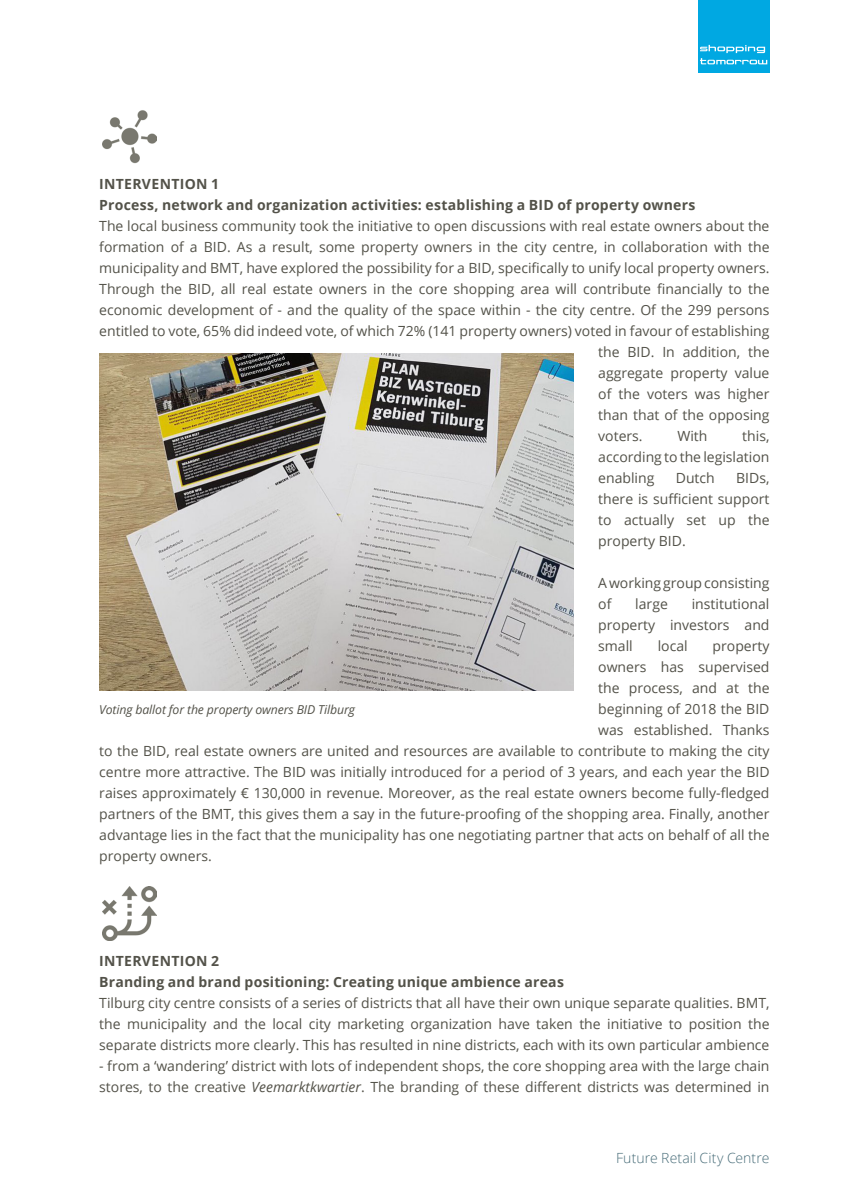
<style>
.page{position:relative;width:844px;height:1191px;background:#fff}
.page>*{position:absolute;margin:0;border:0;box-sizing:border-box;transform-origin:0 0}
.t1{font:14px/21px "Open Sans";color:#535249;text-align:justify}
._2019_Tussenkop{font:700 14px "Open Sans";letter-spacing:.015em;color:#535249}
.t2{font:300 14px "Open Sans";letter-spacing:.005em;color:#476c78}
.Figuurbijschrift{font:italic 12.25px "Open Sans";letter-spacing:-.01em;color:#535249}
.s1{font-style:italic}
</style>
<div class="page">
<div style="left:697px;top:0;width:72px;height:72px;background:#00a8e2"></div>
<svg style="left:700px;top:45px;width:67px;height:19px"></svg>
<img style="left:102px;top:110px;width:54px;height:53px">
<img style="left:99px;top:353px;width:474px;height:337px">
<img style="left:102px;top:886px;width:54px;height:54px">
<h3 class="_2019_Tussenkop" style="left:99px;top:174px;width:121px">INTERVENTION 1</h3>
<h3 class="_2019_Tussenkop" style="left:99px;top:195px;width:597px">Process, network and organization activities: establishing a BID of property owners</h3>
<p class="t1" style="left:99px;top:215px;width:671px">The local business community took the initiative to open discussions with real estate owners about the formation of a BID. As a result, some property owners in the city centre, in collaboration with the municipality and BMT, have explored the possibility for a BID, specifically to unify local property owners.<br>Through the BID, all real estate owners in the core shopping area will contribute financially to the economic development of - and the quality of the space within - the city centre. Of the 299 persons entitled to vote, 65% did indeed vote, of which 72% (141 property owners) voted in favour of establishing</p>
<p class="t1" style="left:598px;top:341px;width:173px">the BID. In addition, the aggregate property value of the voters was higher than that of the opposing voters.</p>
<p class="t1" style="left:598px;top:425px;width:173px;text-indent:144px">this, according to the legislation enabling</p>
<p class="t1" style="left:677px;top:425px;width:32px">With</p>
<p class="t1" style="left:675px;top:467px;width:41px">Dutch</p>
<p class="t1" style="left:598px;top:467px;width:173px;text-indent:138px">BIDs, there is sufficient support to actually set up the property BID.</p>
<p class="t1" style="left:598px;top:572px;width:173px">A working group consisting of</p>
<p class="t1" style="left:598px;top:593px;width:173px;text-indent:93px">institutional property investors and small</p>
<p class="t1" style="left:635px;top:593px;width:34px">large</p>
<p class="t1" style="left:657px;top:635px;width:31px">local</p>
<p class="t1" style="left:712px;top:635px;width:58px">property</p>
<p class="t1" style="left:598px;top:656px;width:173px">owners has supervised</p>
<p class="t1" style="left:598px;top:677px;width:173px">the process, and at the</p>
<p class="t1" style="left:598px;top:698px;width:173px">beginning of 2018 the BID</p>
<p class="t1" style="left:598px;top:719px;width:173px">was established. Thanks</p>
<p class="t1" style="left:99px;top:740px;width:671px">to the BID, real estate owners are united and resources are available to contribute to making the city</p>
<p class="t1" style="left:99px;top:761px;width:671px">centre more attractive. The BID was initially introduced for a period of 3 years, and each year the BID</p>
<p class="t1" style="left:99px;top:782px;width:671px">raises approximately € 130,000 in revenue. Moreover, as the real estate owners become fully-fledged</p>
<p class="t1" style="left:99px;top:803px;width:671px">partners of the BMT, this gives them a say in the future-proofing of the shopping area. Finally, another</p>
<p class="t1" style="left:99px;top:824px;width:671px">advantage lies in the fact that the municipality has one negotiating partner that acts on behalf of all the</p>
<p class="t1" style="left:99px;top:845px;width:114px">property owners.</p>
<p class="Figuurbijschrift" style="left:99px;top:701px;width:257px">Voting ballot for the property owners BID Tilburg</p>
<h3 class="_2019_Tussenkop" style="left:99px;top:951px;width:121px">INTERVENTION 2</h3>
<h3 class="_2019_Tussenkop" style="left:99px;top:972px;width:466px">Branding and brand positioning: Creating unique ambience areas</h3>
<p class="t1" style="left:99px;top:992px;width:671px">Tilburg city centre consists of a series of districts that all have their own unique separate qualities. BMT, the municipality and the local city marketing organization have taken the initiative to position the separate districts more clearly. This has resulted in nine districts, each with its own particular ambience</p>
<p class="t1" style="left:99px;top:1055px;width:671px">- from a ‘wandering’ district with lots of independent shops, the core shopping area with the large chain stores, to the creative <span class="s1">Veemarktkwartier</span>. The branding of these different districts was determined in</p>
<p class="t2" style="left:616px;top:1148px;width:155px">Future Retail City Centre</p>
</div>
